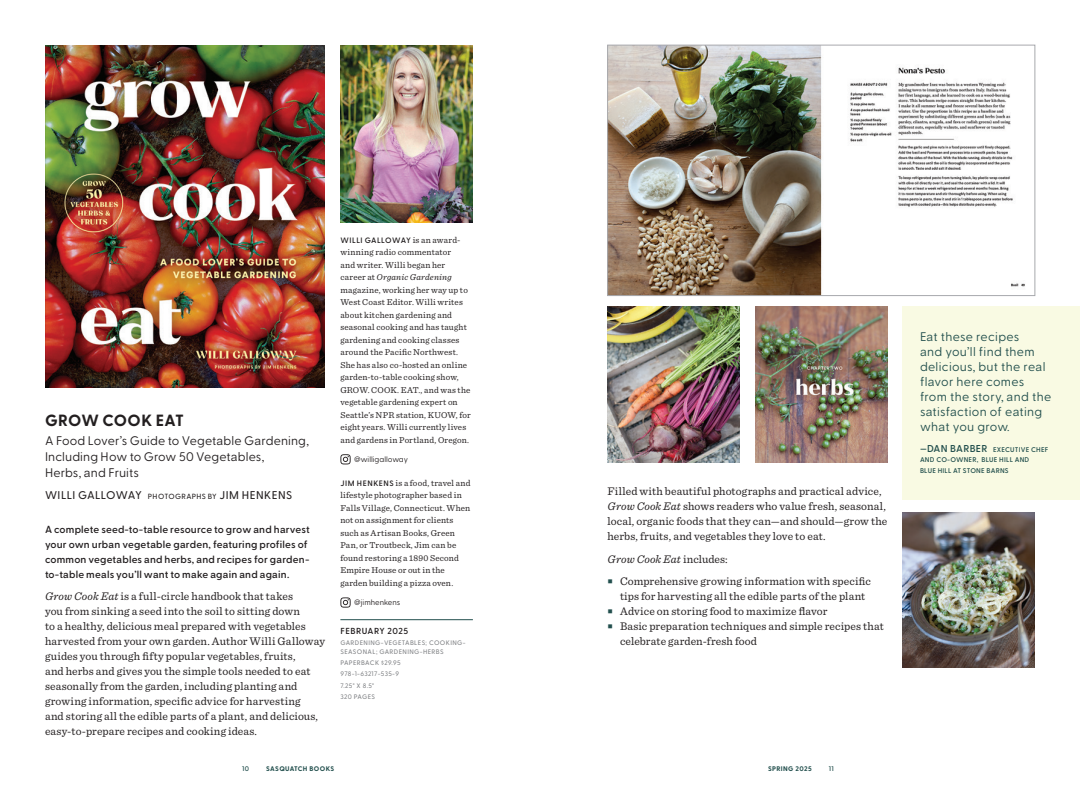
<style>
.page{position:relative;width:1080px;height:810px;background:#fff}
.page>*{position:absolute;margin:0;border:0;box-sizing:border-box;transform-origin:0 0}
.BK_Title{font:700 16.25px "Greycliff CF";letter-spacing:.015em;color:#231f20}
.QT_Recto{font:12.5px/15px "Greycliff CF";letter-spacing:.025em;color:#224f4d}
.BK_Subtitle{font:12.5px/16.2px "Greycliff CF";letter-spacing:.01em;color:#231f20}
.TX_Description{font:11.5px/15px "Sentinel";letter-spacing:.01em;color:#231f20}
.TX_Description-2{font:italic 11.5px "Sentinel";letter-spacing:.01em;color:#231f20}
.BK_Author{font:500 11.25px "Greycliff CF";letter-spacing:.035em;color:#231f20}
.TX_Intro{font:600 10.25px/15px "Greycliff CF";letter-spacing:.015em;color:#231f20}
.AU_Bio{font:9px/12.5px "Sentinel";letter-spacing:.02em;color:#231f20}
.PUB_Date{font:600 8.75px "Greycliff CF";letter-spacing:.05em;color:#231f20}
.AU_Bio-Handle{font:7.88px "Greycliff CF";color:#231f20}
.AU_Bio-2{font:600 7.88px "Greycliff CF";letter-spacing:.06em;color:#231f20}
.QTATTR_Recto{font:600 6.88px/10.6px "Greycliff CF";letter-spacing:.035em;color:#224f4d}
.t1{font:700 6.75px "Greycliff CF";letter-spacing:.06em;color:#224f4d}
.t2{font:600 6.75px "Greycliff CF";color:#224f4d}
.PUB_Category{font:500 6.5px/8.8px "Greycliff CF";letter-spacing:.06em;color:#808285}
.PUB_Specs{font:500 6.5px "Greycliff CF";letter-spacing:.05em;color:#808285}
.s1{font-size:7.5px}
.s2{font-style:italic}
.s3{font-family:"Sentinel";font-weight:400;font-size:9px}
.s4{font-family:"Greycliff CF";font-weight:600;font-size:7.88px}
.s5{font-style:normal}
.s6{font-size:10px}
</style>
<div class="page">
<div style="left:902px;top:306px;width:178px;height:193px;background:#f9fae3"></div>
<img style="left:610px;top:47px;width:415px;height:247px">
<div style="left:608px;top:45px;width:427px;height:251px;border:1px solid #a8a9ad"></div>
<img style="left:608px;top:307px;width:132px;height:155px">
<img style="left:755px;top:307px;width:132px;height:155px">
<img style="left:902px;top:512px;width:133px;height:156px">
<img style="left:45px;top:45px;width:280px;height:343px">
<hr style="left:340px;top:619px;width:133px;height:1px;background:#224f4d">
<svg style="left:340px;top:454px;width:11px;height:10px"></svg>
<svg style="left:340px;top:597px;width:11px;height:11px"></svg>
<img style="left:340px;top:45px;width:133px;height:178px">
<p class="BK_Title" style="left:45px;top:408px;width:140px">GROW COOK EAT</p>
<p class="BK_Subtitle" style="left:45px;top:431px;width:266px">A Food Lover’s Guide to Vegetable Gardening,<br>Including How to Grow 50 Vegetables,<br>Herbs, and Fruits</p>
<p class="BK_Author" style="left:45px;top:487px;width:249px">WILLI GALLOWAY <span class="s1">PHOTOGRAPHS BY</span> JIM HENKENS</p>
<p class="TX_Intro" style="left:45px;top:521px;width:266px">A complete seed-to-table resource to grow and harvest your own urban vegetable garden, featuring profiles of common vegetables and herbs, and recipes for garden&shy;to-table meals you’ll want to make again and again.</p>
<p class="TX_Description" style="left:45px;top:588px;width:282px"><span class="s2">Grow Cook Eat</span> is a full-circle handbook that takes<br>you from sinking a seed into the soil to sitting down<br>to a healthy, delicious meal prepared with vegetables harvested from your own garden. Author Willi Galloway guides you through fifty popular vegetables, fruits,<br>and herbs and gives you the simple tools needed to eat seasonally from the garden, including planting and growing information, specific advice for harvesting<br>and storing all the edible parts of a plant, and delicious, easy-to-prepare recipes and cooking ideas.</p>
<p class="AU_Bio-2" style="left:340px;top:234px;width:122px">WILLI GALLOWAY <span class="s3">is an award-</span></p>
<p class="AU_Bio" style="left:340px;top:245px;width:132px">winning radio commentator<br>and writer. Willi began her career at <span class="s2">Organic Gardening </span>magazine, working her way up to<br>West Coast Editor. Willi writes about kitchen gardening and seasonal cooking and has taught gardening and cooking classes around the Pacific Northwest.<br>She has also co-hosted an online garden-to-table cooking show,<br>GROW. COOK. EAT., and was the vegetable gardening expert on<br>Seattle’s NPR station, KUOW, for eight years. Willi currently lives and gardens in Portland, Oregon.</p>
<p class="AU_Bio-Handle" style="left:354px;top:453px;width:55px">@willigalloway</p>
<p class="AU_Bio" style="left:340px;top:476px;width:132px"><span class="s4">JIM HENKENS</span> is a food, travel and lifestyle photographer based in<br>Falls Village, Connecticut. When not on assignment for clients such as Artisan Books, Green<br>Pan, or Troutbeck, Jim can be found restoring a 1890 Second<br>Empire House or out in the garden building a pizza oven.</p>
<p class="AU_Bio-Handle" style="left:354px;top:596px;width:48px">@jimhenkens</p>
<p class="PUB_Date" style="left:340px;top:624px;width:69px">FEBRUARY 2025</p>
<p class="PUB_Category" style="left:340px;top:638px;width:127px">GARDENING-VEGETABLES; COOKING-<br>SEASONAL; GARDENING-HERBS</p>
<p class="PUB_Specs" style="left:340px;top:658px;width:62px">PAPERBACK $29.95</p>
<p class="PUB_Specs" style="left:340px;top:669px;width:60px">978-1-63217-535-9</p>
<p class="PUB_Specs" style="left:340px;top:680px;width:35px">7.25" X 8.5"</p>
<p class="PUB_Specs" style="left:340px;top:692px;width:36px">320 PAGES</p>
<p class="TX_Description" style="left:608px;top:483px;width:281px">Filled with beautiful photographs and practical advice, <span class="s2">Grow Cook Eat</span> shows readers who value fresh, seasonal, local, organic foods that they can—and should—grow the herbs, fruits, and vegetables they love to eat.</p>
<p class="TX_Description-2" style="left:608px;top:550px;width:122px">Grow Cook Eat <span class="s5">includes:</span></p>
<p class="TX_Description" style="left:620px;top:573px;width:252px">Comprehensive growing information with specific tips for harvesting all the edible parts of the plant</p>
<p class="TX_Description" style="left:620px;top:603px;width:209px">Advice on storing food to maximize flavor</p>
<p class="TX_Description" style="left:620px;top:618px;width:265px">Basic preparation techniques and simple recipes that celebrate garden-fresh food</p>
<p class="t2" style="left:242px;top:763px;width:8px">10</p>
<p class="t1" style="left:266px;top:763px;width:69px">SASQUATCH BOOKS</p>
<p class="t1" style="left:768px;top:763px;width:45px">SPRING 2025</p>
<p class="t2" style="left:829px;top:763px;width:6px">11</p>
<p class="QT_Recto" style="left:920px;top:329px;width:133px">Eat these recipes<br>and you’ll find them delicious, but the real flavor here comes from the story, and the satisfaction of eating what you grow.</p>
<p class="QTATTR_Recto" style="left:920px;top:443px;width:130px"><span class="s6">—DAN BARBER</span> EXECUTIVE CHEF<br>AND CO-OWNER, BLUE HILL AND<br>BLUE HILL AT STONE BARNS</p>
</div>
